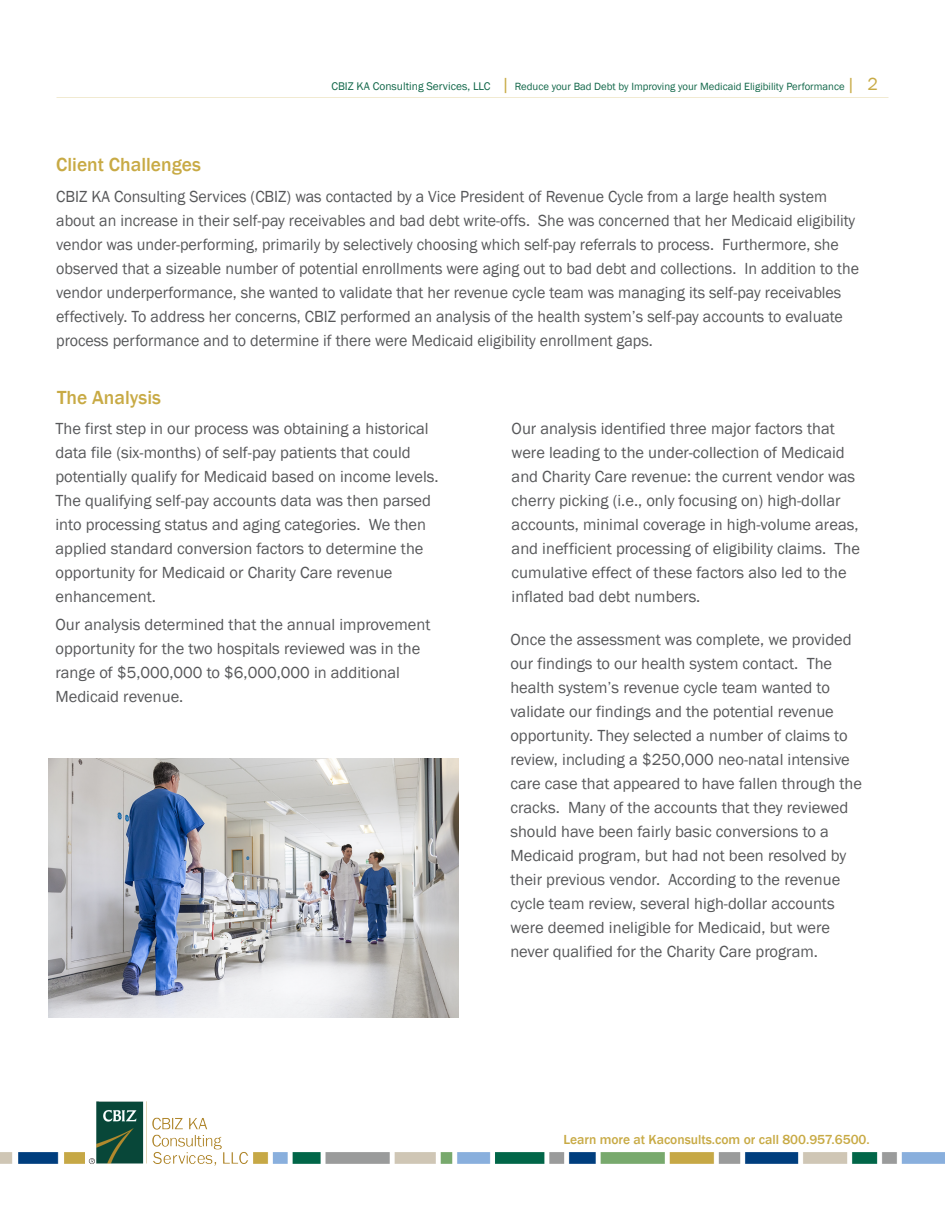
<style>
.page{position:relative;width:945px;height:1215px;background:#fff}
.page>*{position:absolute;margin:0;border:0;box-sizing:border-box;transform-origin:0 0}
.t1{font:500 19.5px "Franklin Gothic";color:#c8aa45}
.t2{font:16.5px/24px "Franklin Gothic";color:#57585a}
.t3{font:500 13.5px "Franklin Gothic";color:#c8aa45}
.t4{font:10.8px "Franklin Gothic";color:#106648}
.s1{font-size:11.4px}
.s2{font-size:18px;color:#c8aa45}
</style>
<div class="page">
<img style="left:0;top:1153px;width:84px;height:10px">
<img style="left:253px;top:1153px;width:692px;height:10px">
<img style="left:88px;top:1101px;width:160px;height:65px">
<img style="left:48px;top:759px;width:410px;height:258px">
<p class="t1" style="left:56px;top:153px;width:146px">Client Challenges</p>
<p class="t4" style="left:331px;top:79px;width:548px"><span class="s1">CBIZ KA Consulting Services, LLC</span> <span class="s2">|</span> Reduce your Bad Debt by Improving your Medicaid Eligibility Performance <span class="s2">| 2</span></p>
<p class="t2" style="left:56px;top:185px;width:804px">CBIZ KA Consulting Services (CBIZ) was contacted by a Vice President of Revenue Cycle from a large health system about an increase in their self-pay receivables and bad debt write-offs. She was concerned that her Medicaid eligibility vendor was under-performing, primarily by selectively choosing which self-pay referrals to process. Furthermore, she observed that a sizeable number of potential enrollments were aging out to bad debt and collections. In addition to the vendor underperformance, she wanted to validate that her revenue cycle team was managing its self-pay receivables effectively. To address her concerns, CBIZ performed an analysis of the health system’s self-pay accounts to evaluate process performance and to determine if there were Medicaid eligibility enrollment gaps.</p>
<p class="t1" style="left:57px;top:385px;width:105px">The Analysis</p>
<p class="t2" style="left:55px;top:417px;width:385px">The first step in our process was obtaining a historical data file (six-months) of self-pay patients that could potentially qualify for Medicaid based on income levels.<br>The qualifying self-pay accounts data was then parsed into processing status and aging categories. We then applied standard conversion factors to determine the opportunity for Medicaid or Charity Care revenue enhancement.</p>
<p class="t2" style="left:55px;top:613px;width:377px">Our analysis determined that the annual improvement opportunity for the two hospitals reviewed was in the range of $5,000,000 to $6,000,000 in additional Medicaid revenue.</p>
<p class="t2" style="left:512px;top:417px;width:350px">Our analysis identified three major factors that were leading to the under-collection of Medicaid and Charity Care revenue: the current vendor was cherry picking (i.e., only focusing on) high-dollar accounts, minimal coverage in high-volume areas, and inefficient processing of eligibility claims. The cumulative effect of these factors also led to the inflated bad debt numbers.</p>
<p class="t2" style="left:510px;top:628px;width:353px">Once the assessment was complete, we provided our findings to our health system contact. The health system’s revenue cycle team wanted to validate our findings and the potential revenue opportunity. They selected a number of claims to review, including a $250,000 neo-natal intensive care case that appeared to have fallen through the cracks. Many of the accounts that they reviewed should have been fairly basic conversions to a Medicaid program, but had not been resolved by their previous vendor. According to the revenue cycle team review, several high-dollar accounts were deemed ineligible for Medicaid, but were never qualified for the Charity Care program.</p>
<p class="t3" style="left:563px;top:1131px;width:308px">Learn more at Kaconsults.com or call 800.957.6500.</p>
</div>
